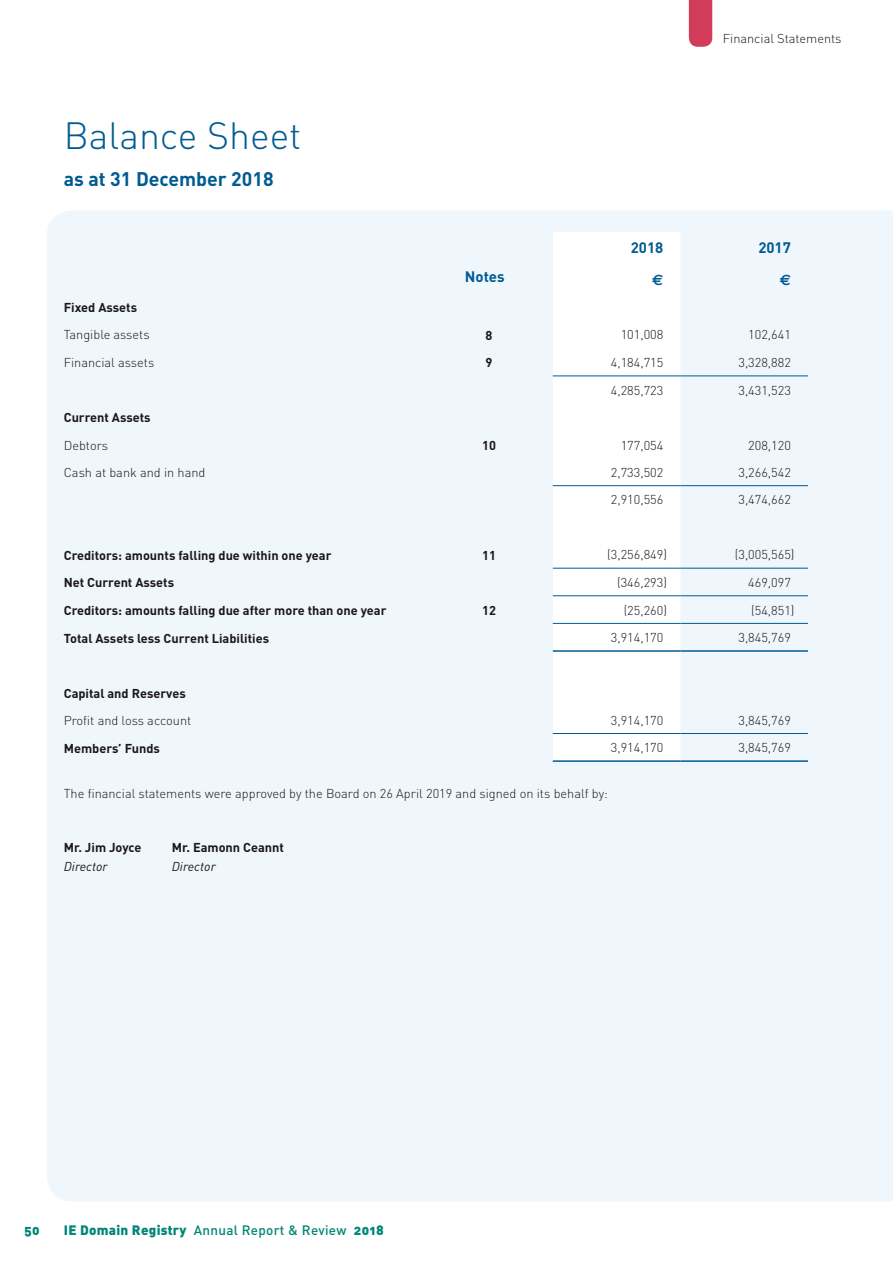
<style>
.page{position:relative;width:893px;height:1263px;background:#fff}
.page>*{position:absolute;margin:0;border:0;box-sizing:border-box;transform-origin:0 0}
.H1__4{font:300 37.5px "DIN";color:#005b91}
.H2_0B4{font:700 19.5px "DIN";color:#005b91}
.TAble_HEad{font:700 15px "DIN";color:#005b91}
.TAble_HEad-2{font:700 15px "Euro Sans Std";color:#005b91}
.t1{font:13.5px "DIN Black Alternate";letter-spacing:.02em;color:#008674}
.BODY_0-0__2{font:700 12.75px "DIN";color:#1a171c}
.Table_RHC{font:300 12.75px "DIN";color:#1a171c}
.BODY_0-0__2-2{font:300 12.75px "DIN";color:#1a171c}
.BODY_0-0__2-3{font:italic 12.75px "DIN";color:#1a171c}
.s1{font-family:"DIN";font-weight:500}
</style>
<div class="page">
<div style="left:47px;top:211px;width:846px;height:990px;background:#eff6fc"></div>
<svg style="left:553px;top:232px;width:127px;height:528px"></svg>
<hr style="left:553px;top:733px;width:127px;height:1px;background:#005b91">
<hr style="left:680px;top:733px;width:128px;height:1px;background:#005b91">
<hr style="left:553px;top:760px;width:127px;height:2px;background:#005b91">
<hr style="left:680px;top:760px;width:128px;height:2px;background:#005b91">
<hr style="left:553px;top:568px;width:127px;height:1px;background:#005b91">
<hr style="left:680px;top:568px;width:128px;height:1px;background:#005b91">
<hr style="left:553px;top:595px;width:127px;height:1px;background:#005b91">
<hr style="left:680px;top:595px;width:128px;height:1px;background:#005b91">
<hr style="left:553px;top:623px;width:127px;height:1px;background:#005b91">
<hr style="left:680px;top:623px;width:128px;height:1px;background:#005b91">
<hr style="left:553px;top:650px;width:127px;height:2px;background:#005b91">
<hr style="left:680px;top:650px;width:128px;height:2px;background:#005b91">
<hr style="left:553px;top:485px;width:127px;height:1px;background:#005b91">
<hr style="left:680px;top:485px;width:128px;height:1px;background:#005b91">
<hr style="left:553px;top:375px;width:127px;height:1px;background:#005b91">
<hr style="left:680px;top:375px;width:128px;height:1px;background:#005b91">
<svg style="left:689px;top:0;width:23px;height:47px"></svg>
<p class="H1__4" style="left:64px;top:113px;width:239px">Balance Sheet</p>
<p class="H2_0B4" style="left:64px;top:166px;width:211px">as at 31 December 2018</p>
<p class="BODY_0-0__2-2" style="left:723px;top:30px;width:120px">Financial Statements</p>
<p class="TAble_HEad" style="left:631px;top:237px;width:34px">2018</p>
<p class="TAble_HEad" style="left:758px;top:237px;width:34px">2017</p>
<p class="TAble_HEad" style="left:465px;top:267px;width:41px">Notes</p>
<p class="TAble_HEad-2" style="left:652px;top:271px;width:13px">€</p>
<p class="TAble_HEad-2" style="left:780px;top:271px;width:13px">€</p>
<p class="BODY_0-0__2" style="left:64px;top:299px;width:75px">Fixed Assets</p>
<p class="BODY_0-0__2-2" style="left:64px;top:327px;width:87px">Tangible assets</p>
<p class="BODY_0-0__2" style="left:486px;top:327px;width:8px">8</p>
<p class="Table_RHC" style="left:621px;top:327px;width:44px">101,008</p>
<p class="Table_RHC" style="left:748px;top:327px;width:44px">102,641</p>
<p class="BODY_0-0__2-2" style="left:64px;top:355px;width:92px">Financial assets</p>
<p class="BODY_0-0__2" style="left:486px;top:354px;width:8px">9</p>
<p class="Table_RHC" style="left:611px;top:355px;width:54px">4,184,715</p>
<p class="Table_RHC" style="left:738px;top:355px;width:54px">3,328,882</p>
<p class="Table_RHC" style="left:611px;top:382px;width:54px">4,285,723</p>
<p class="Table_RHC" style="left:738px;top:382px;width:54px">3,431,523</p>
<p class="BODY_0-0__2" style="left:64px;top:409px;width:88px">Current Assets</p>
<p class="BODY_0-0__2-2" style="left:64px;top:437px;width:46px">Debtors</p>
<p class="BODY_0-0__2" style="left:482px;top:437px;width:15px">10</p>
<p class="Table_RHC" style="left:621px;top:437px;width:44px">177,054</p>
<p class="Table_RHC" style="left:748px;top:437px;width:44px">208,120</p>
<p class="BODY_0-0__2-2" style="left:64px;top:465px;width:143px">Cash at bank and in hand</p>
<p class="Table_RHC" style="left:611px;top:465px;width:54px">2,733,502</p>
<p class="Table_RHC" style="left:738px;top:465px;width:54px">3,266,542</p>
<p class="Table_RHC" style="left:611px;top:492px;width:54px">2,910,556</p>
<p class="Table_RHC" style="left:738px;top:492px;width:54px">3,474,662</p>
<p class="BODY_0-0__2" style="left:64px;top:547px;width:269px">Creditors: amounts falling due within one year</p>
<p class="BODY_0-0__2" style="left:482px;top:547px;width:15px">11</p>
<p class="Table_RHC" style="left:607px;top:547px;width:61px">(3,256,849)</p>
<p class="Table_RHC" style="left:735px;top:547px;width:61px">(3,005,565)</p>
<p class="BODY_0-0__2" style="left:64px;top:574px;width:112px">Net Current Assets</p>
<p class="Table_RHC" style="left:617px;top:574px;width:51px">(346,293)</p>
<p class="Table_RHC" style="left:748px;top:574px;width:44px">469,097</p>
<p class="BODY_0-0__2" style="left:64px;top:602px;width:324px">Creditors: amounts falling due after more than one year</p>
<p class="BODY_0-0__2" style="left:482px;top:602px;width:15px">12</p>
<p class="Table_RHC" style="left:624px;top:602px;width:45px">(25,260)</p>
<p class="Table_RHC" style="left:751px;top:602px;width:45px">(54,851)</p>
<p class="BODY_0-0__2" style="left:64px;top:629px;width:207px">Total Assets less Current Liabilities</p>
<p class="Table_RHC" style="left:611px;top:630px;width:54px">3,914,170</p>
<p class="Table_RHC" style="left:738px;top:630px;width:54px">3,845,769</p>
<p class="BODY_0-0__2" style="left:64px;top:685px;width:123px">Capital and Reserves</p>
<p class="BODY_0-0__2-2" style="left:64px;top:712px;width:129px">Profit and loss account</p>
<p class="Table_RHC" style="left:611px;top:712px;width:54px">3,914,170</p>
<p class="Table_RHC" style="left:738px;top:712px;width:54px">3,845,769</p>
<p class="BODY_0-0__2" style="left:64px;top:740px;width:98px">Members’ Funds</p>
<p class="Table_RHC" style="left:611px;top:740px;width:54px">3,914,170</p>
<p class="Table_RHC" style="left:738px;top:740px;width:54px">3,845,769</p>
<p class="BODY_0-0__2-2" style="left:64px;top:785px;width:546px">The financial statements were approved by the Board on 26 April 2019 and signed on its behalf by:</p>
<p class="BODY_0-0__2" style="left:64px;top:839px;width:79px">Mr. Jim Joyce</p>
<p class="BODY_0-0__2" style="left:172px;top:839px;width:114px">Mr. Eamonn Ceannt</p>
<p class="BODY_0-0__2-3" style="left:64px;top:858px;width:45px">Director</p>
<p class="BODY_0-0__2-3" style="left:172px;top:858px;width:45px">Director</p>
<p class="t1" style="left:24px;top:1221px;width:17px">50</p>
<p class="t1" style="left:64px;top:1221px;width:322px">IE Domain Registry <span class="s1">Annual Report &amp; Review</span> 2018</p>
</div>
